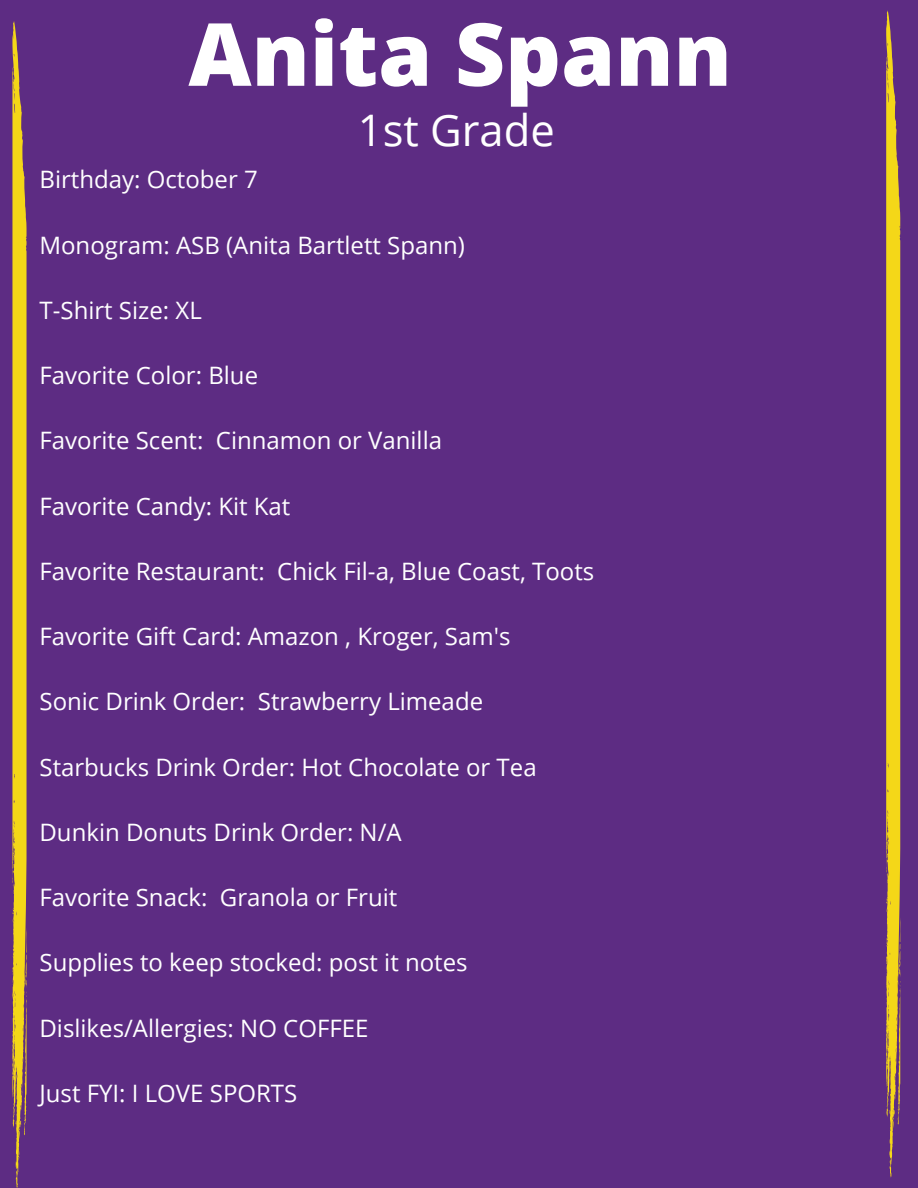
<style>
.page{position:relative;width:918px;height:1188px;background:#5d2c83}
.page>*{position:absolute;margin:0;border:0;box-sizing:border-box;transform-origin:0 0}
.t1{font:800 87px "Open Sans";color:#fff}
.t2{font:43.5px "Open Sans";color:#fff}
.t3{font:24px "Open Sans";color:#fff}
</style>
<div class="page">
<svg style="left:12px;top:21px;width:15px;height:1167px;background:#d2b12f"></svg>
<svg style="left:886px;top:11px;width:15px;height:1166px;background:#d2b12f"></svg>
<p class="t1" style="left:188px;top:-7px;width:545px">Anita Spann</p>
<h1 class="t2" style="left:358px;top:99px;width:198px">1st Grade</h1>
<h2 class="t3" style="left:40px;top:163px;width:220px">Birthday: October 7</h2>
<p class="t3" style="left:40px;top:228px;width:427px">Monogram: ASB (Anita Bartlett Spann)</p>
<p class="t3" style="left:40px;top:293px;width:164px">T-Shirt Size: XL</p>
<p class="t3" style="left:40px;top:359px;width:220px">Favorite Color: Blue</p>
<p class="t3" style="left:40px;top:424px;width:404px">Favorite Scent: Cinnamon or Vanilla</p>
<p class="t3" style="left:40px;top:489px;width:252px">Favorite Candy: Kit Kat</p>
<p class="t3" style="left:40px;top:554px;width:556px">Favorite Restaurant: Chick Fil-a, Blue Coast, Toots</p>
<p class="t3" style="left:40px;top:620px;width:472px">Favorite Gift Card: Amazon , Kroger, Sam's</p>
<p class="t3" style="left:40px;top:685px;width:445px">Sonic Drink Order: Strawberry Limeade</p>
<p class="t3" style="left:40px;top:750px;width:499px">Starbucks Drink Order: Hot Chocolate or Tea</p>
<p class="t3" style="left:40px;top:815px;width:364px">Dunkin Donuts Drink Order: N/A</p>
<p class="t3" style="left:40px;top:881px;width:359px">Favorite Snack: Granola or Fruit</p>
<p class="t3" style="left:40px;top:946px;width:430px">Supplies to keep stocked: post it notes</p>
<p class="t3" style="left:40px;top:1011px;width:331px">Dislikes/Allergies: NO COFFEE</p>
<p class="t3" style="left:40px;top:1076px;width:259px">Just FYI: I LOVE SPORTS</p>
</div>
